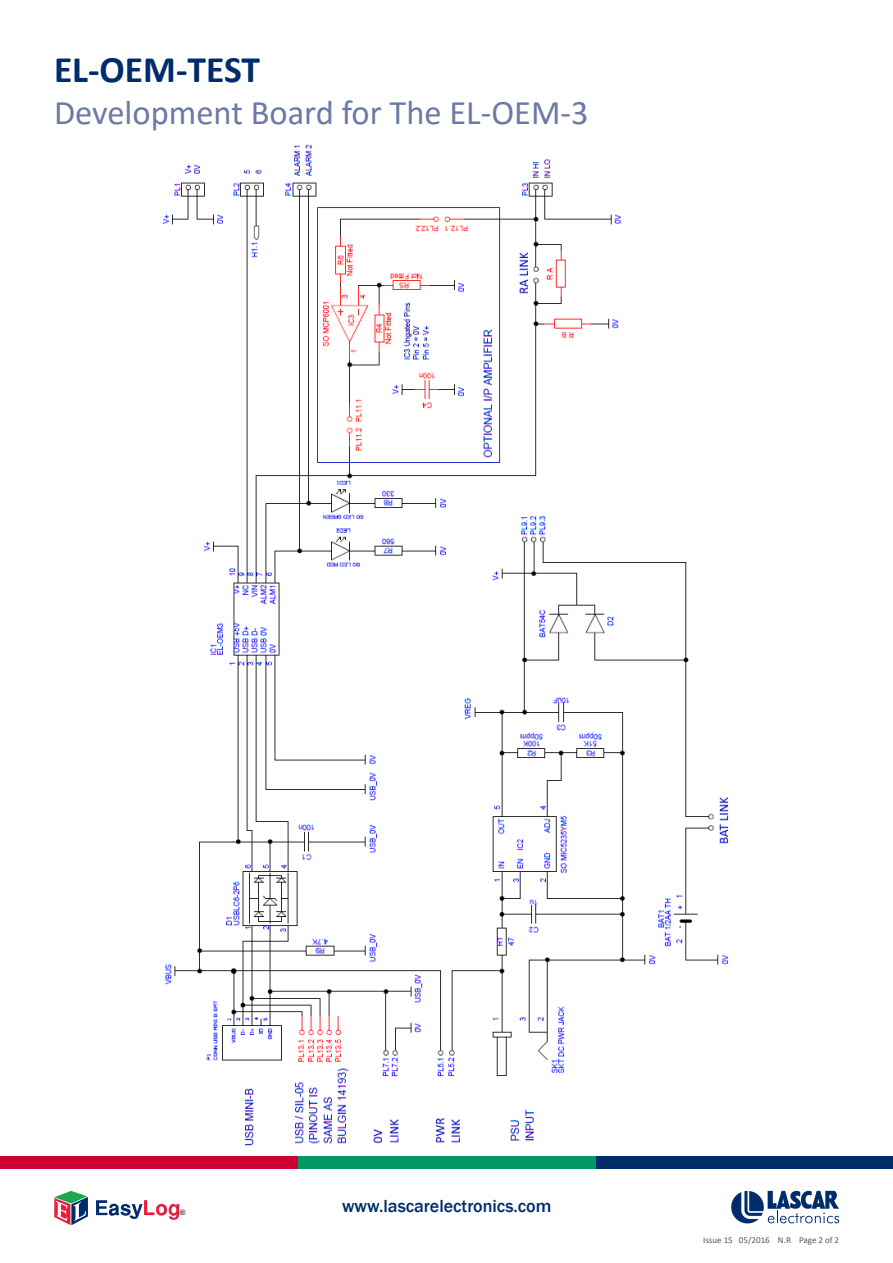
<style>
.page{position:relative;width:893px;height:1263px;background:#fff}
.page>*{position:absolute;margin:0;border:0;box-sizing:border-box;transform-origin:0 0}
.t1{font:700 37.5px "Calibri";color:#002c6b}
.t2{font:34.5px "Calibri";color:#6c79a5}
.t3{font:500 18px "Franklin Gothic";color:#002c6b}
.t4{font:9px "Calibri";color:#57585a}
</style>
<div class="page">
<div style="left:595px;top:1156px;width:298px;height:12px;background:#002c6b"></div>
<div style="left:0;top:1156px;width:298px;height:12px;background:#c03"></div>
<div style="left:298px;top:1156px;width:297px;height:12px;background:#096"></div>
<svg style="left:54px;top:1191px;width:34px;height:34px"></svg>
<svg style="left:96px;top:1200px;width:89px;height:20px"></svg>
<svg style="left:731px;top:1191px;width:108px;height:32px"></svg>
<img style="left:163px;top:144px;width:566px;height:1002px">
<p class="t1" style="left:54px;top:43px;width:207px">EL-OEM-TEST</p>
<p class="t2" style="left:54px;top:88px;width:536px">Development Board for The EL-OEM-3</p>
<p class="t3" style="left:342px;top:1195px;width:211px">www.lascarelectronics.com</p>
<p class="t4" style="left:703px;top:1233px;width:137px">Issue 15 05/2016 N.R Page 2 of 2</p>
</div>
